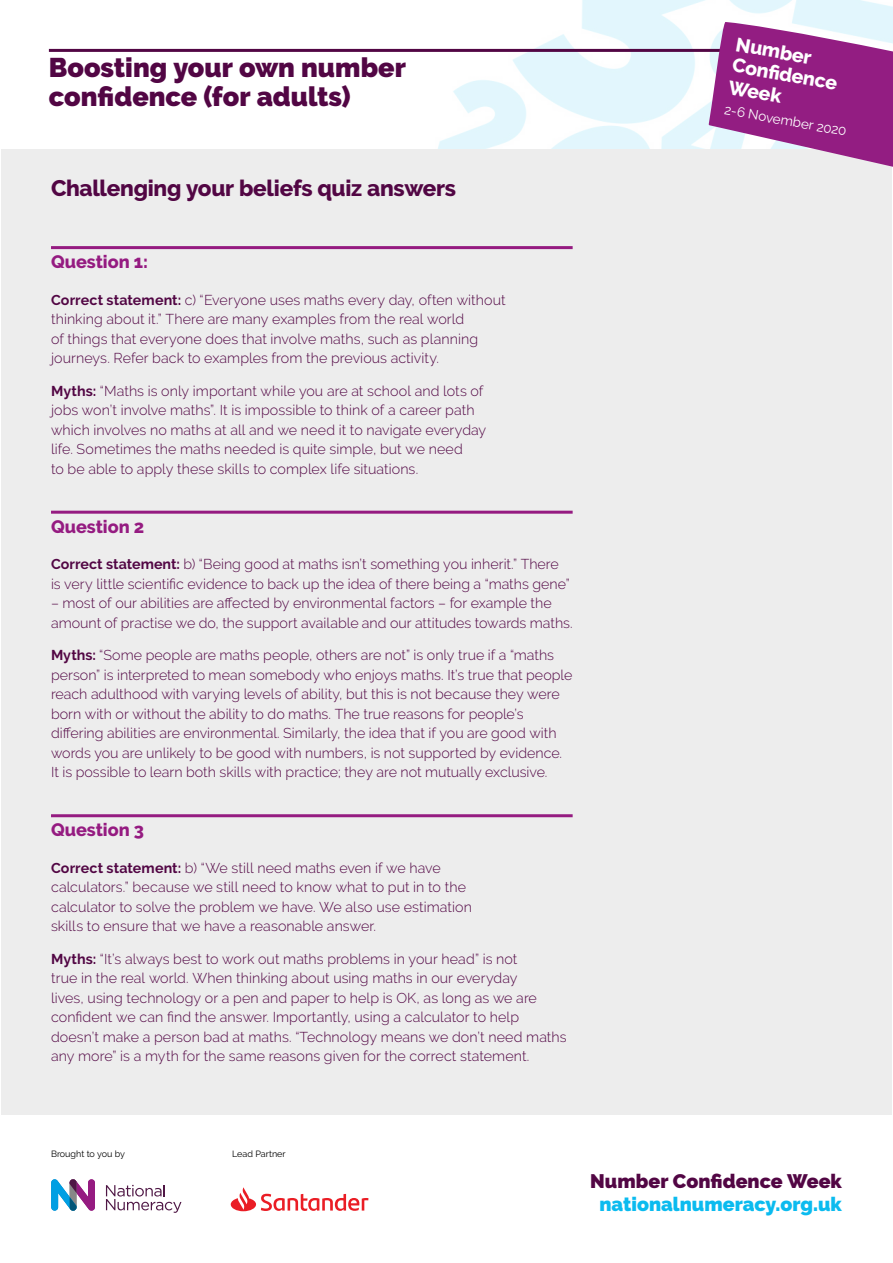
<style>
.page{position:relative;width:893px;height:1263px;background:#fff}
.page>*{position:absolute;margin:0;border:0;box-sizing:border-box;transform-origin:0 0}
.t1{font:900 27px/28.5px "Raleway";color:#520644}
.t2{font:800 22.5px "Raleway";letter-spacing:-.01em;color:#520644}
.t3{font:900 19.5px "Raleway";color:#0bbbef}
.t4{font:900 19.5px "Raleway";color:#520644}
.t5{font:800 19.5px/21.8px "Raleway";color:#fff}
.t6{font:800 18px "Raleway";letter-spacing:-.005em;color:#951b81}
.t7{font:300 14.25px/19.5px "Raleway";letter-spacing:.005em;color:#520644}
.t8{font:13.5px "Raleway";color:#fff}
.t9{font:9px "Raleway";color:#000}
.s1{font-weight:700}
</style>
<div class="page">
<img style="left:397px;top:0;width:496px;height:150px">
<div style="left:1px;top:150px;width:891px;height:965px;background:#ededed"></div>
<hr style="left:49px;top:49px;width:793px;height:3px;background:#520644">
<hr style="left:51px;top:246px;width:522px;height:3px;background:#951b81">
<hr style="left:51px;top:511px;width:522px;height:3px;background:#951b81">
<hr style="left:51px;top:814px;width:522px;height:3px;background:#951b81">
<svg style="left:106px;top:1184px;width:75px;height:29px"></svg>
<svg style="left:51px;top:1179px;width:44px;height:32px"></svg>
<svg style="left:231px;top:1187px;width:137px;height:24px"></svg>
<svg style="left:709px;top:22px;width:184px;height:145px"></svg>
<h1 class="t1" style="left:49px;top:54px;width:358px">Boosting your own number confidence (for adults)</h1>
<h2 class="t2" style="left:51px;top:175px;width:407px">Challenging your beliefs quiz answers</h2>
<p class="t6" style="left:51px;top:252px;width:99px">Question 1:</p>
<p class="t7" style="left:51px;top:290px;width:456px"><span class="s1">Correct statement:</span> c) “Everyone uses maths every day, often without thinking about it.” There are many examples from the real world<br>of things that everyone does that involve maths, such as planning journeys. Refer back to examples from the previous activity.</p>
<p class="t7" style="left:51px;top:381px;width:437px"><span class="s1">Myths:</span> “Maths is only important while you are at school and lots of jobs won’t involve maths”. It is impossible to think of a career path which involves no maths at all and we need it to navigate everyday life. Sometimes the maths needed is quite simple, but we need<br>to be able to apply these skills to complex life situations.</p>
<p class="t6" style="left:51px;top:516px;width:95px">Question 2</p>
<p class="t7" style="left:51px;top:554px;width:520px"><span class="s1">Correct statement:</span> b) “Being good at maths isn’t something you inherit.” There is very little scientific evidence to back up the idea of there being a “maths gene”</p>
<p class="t7" style="left:51px;top:593px;width:523px">– most of our abilities are affected by environmental factors – for example the amount of practise we do, the support available and our attitudes towards maths.</p>
<p class="t7" style="left:51px;top:645px;width:523px"><span class="s1">Myths:</span> “Some people are maths people, others are not” is only true if a “maths person” is interpreted to mean somebody who enjoys maths. It’s true that people reach adulthood with varying levels of ability, but this is not because they were born with or without the ability to do maths. The true reasons for people’s differing abilities are environmental. Similarly, the idea that if you are good with words you are unlikely to be good with numbers, is not supported by evidence.<br>It is possible to learn both skills with practice; they are not mutually exclusive.</p>
<p class="t6" style="left:51px;top:820px;width:95px">Question 3</p>
<p class="t7" style="left:51px;top:858px;width:422px"><span class="s1">Correct statement:</span> b) “We still need maths even if we have calculators.” because we still need to know what to put in to the calculator to solve the problem we have. We also use estimation skills to ensure that we have a reasonable answer.</p>
<p class="t7" style="left:51px;top:949px;width:517px"><span class="s1">Myths:</span> “It’s always best to work out maths problems in your head” is not<br>true in the real world. When thinking about using maths in our everyday<br>lives, using technology or a pen and paper to help is OK, as long as we are confident we can find the answer. Importantly, using a calculator to help doesn’t make a person bad at maths. “Technology means we don’t need maths any more” is a myth for the same reasons given for the correct statement.</p>
<h3 class="t5" style="left:738px;top:33px;width:108px;rotate:10deg">Number<br>Confi dence<br>Week</h3>
<p class="t8" style="left:726px;top:102px;width:125px;rotate:10deg">2-6 November 2020</p>
<p class="t9" style="left:51px;top:1149px;width:75px">Brought to you by</p>
<p class="t9" style="left:232px;top:1149px;width:55px">Lead Partner</p>
<h3 class="t4" style="left:590px;top:1170px;width:253px">Number Confidence Week</h3>
<h3 class="t3" style="left:599px;top:1192px;width:244px">nationalnumeracy.org.uk</h3>
</div>
